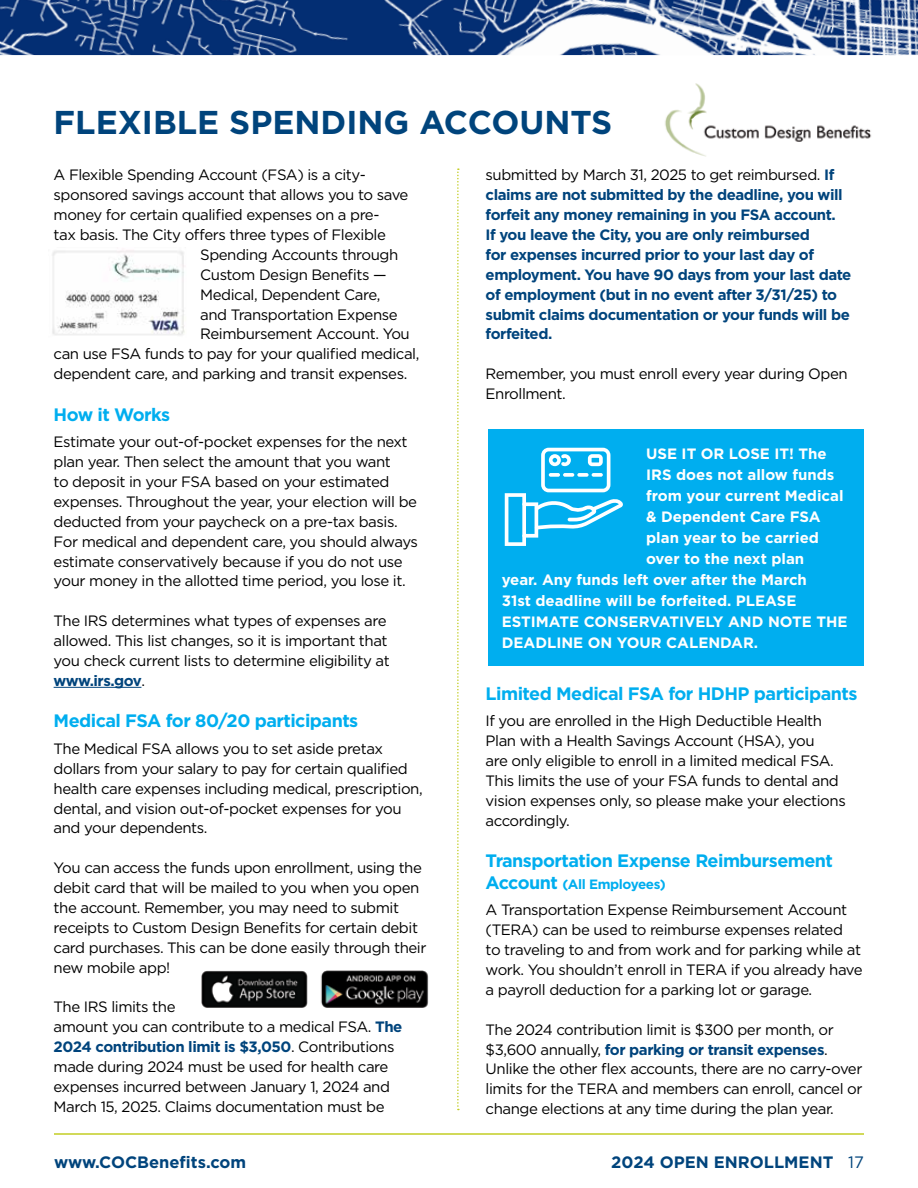
<style>
.page{position:relative;width:918px;height:1188px;background:#fff}
.page>*{position:absolute;margin:0;border:0;box-sizing:border-box;transform-origin:0 0}
.t1{font:700 33px "Gotham";color:#00447c}
.t2{font:700 18px "Gotham";letter-spacing:-.03em;color:#00aeef}
.t3{font:700 16.5px "Gotham";color:#00447c}
.t4{font:15px/19.8px "Gotham";letter-spacing:-.03em;color:#000}
.t5{font:700 15px/20px "Gotham";letter-spacing:-.03em;color:#00447c}
.t6{font:700 15px "Gotham";color:#fff}
.t7{font:700 13.5px "Gotham";letter-spacing:-.03em;color:#00aeef}
.s1{font-weight:700;color:#00447c}
.s2{font-weight:400;color:#000}
.s3{font-size:18px}
.s4{font-weight:400}
</style>
<div class="page">
<hr style="left:54px;top:1133px;width:810px;height:2px;background:#c2cd23">
<img style="left:0;top:0;width:918px;height:55px">
<svg style="left:457px;top:168px;width:2px;height:942px"></svg>
<hr style="left:54px;top:687px;width:87px;height:1px;background:#00447c">
<img style="left:52px;top:250px;width:133px;height:86px">
<div style="left:488px;top:429px;width:376px;height:237px;background:#00aeef"></div>
<svg style="left:505px;top:448px;width:118px;height:98px"></svg>
<img style="left:201px;top:970px;width:228px;height:37px">
<img style="left:665px;top:83px;width:207px;height:74px">
<h1 class="t1" style="left:54px;top:101px;width:560px">FLEXIBLE SPENDING ACCOUNTS</h1>
<p class="t4" style="left:54px;top:165px;width:314px">A Flexible Spending Account (FSA) is a city-</p>
<p class="t4" style="left:54px;top:185px;width:356px">sponsored savings account that allows you to save</p>
<p class="t4" style="left:54px;top:205px;width:327px">money for certain qualified expenses on a pre-</p>
<p class="t4" style="left:54px;top:225px;width:334px">tax basis. The City offers three types of Flexible</p>
<p class="t4" style="left:200px;top:244px;width:200px">Spending Accounts through</p>
<p class="t4" style="left:200px;top:264px;width:188px">Custom Design Benefits —</p>
<p class="t4" style="left:200px;top:284px;width:182px">Medical, Dependent Care,</p>
<p class="t4" style="left:200px;top:304px;width:199px">and Transportation Expense</p>
<p class="t4" style="left:200px;top:324px;width:211px">Reimbursement Account. You</p>
<p class="t4" style="left:54px;top:344px;width:367px">can use FSA funds to pay for your qualified medical,</p>
<p class="t4" style="left:54px;top:364px;width:355px">dependent care, and parking and transit expenses.</p>
<p class="t2" style="left:54px;top:402px;width:118px">How it Works</p>
<p class="t4" style="left:54px;top:432px;width:366px">Estimate your out-of-pocket expenses for the next plan year. Then select the amount that you want<br>to deposit in your FSA based on your estimated expenses. Throughout the year, your election will be deducted from your paycheck on a pre-tax basis.<br>For medical and dependent care, you should always estimate conservatively because if you do not use your money in the allotted time period, you lose it.</p>
<p class="t4" style="left:54px;top:611px;width:338px">The IRS determines what types of expenses are allowed. This list changes, so it is important that you check current lists to determine eligibility at <span class="s1">www.irs.gov</span>.</p>
<p class="t2" style="left:54px;top:709px;width:306px">Medical FSA for 80/20 participants</p>
<p class="t4" style="left:54px;top:738px;width:371px">The Medical FSA allows you to set aside pretax dollars from your salary to pay for certain qualified health care expenses including medical, prescription, dental, and vision out-of-pocket expenses for you and your dependents.</p>
<p class="t4" style="left:54px;top:858px;width:374px">You can access the funds upon enrollment, using the debit card that will be mailed to you when you open the account. Remember, you may need to submit receipts to Custom Design Benefits for certain debit card purchases. This can be done easily through their new mobile app!</p>
<p class="t4" style="left:54px;top:997px;width:350px">The IRS limits the<br>amount you can contribute to a medical FSA. <span class="s1">The 2024 contribution limit is $3,050</span>. Contributions made during 2024 must be used for health care expenses incurred between January 1, 2024 and March 15, 2025. Claims documentation must be</p>
<p class="t5" style="left:486px;top:165px;width:367px"><span class="s2">submitted by March 31, 2025 to get reimbursed.</span> If claims are not submitted by the deadline, you will forfeit any money remaining in you FSA account.<br>If you leave the City, you are only reimbursed<br>for expenses incurred prior to your last day of employment. You have 90 days from your last date of employment (but in no event after 3/31/25) to submit claims documentation or your funds will be forfeited.</p>
<p class="t4" style="left:486px;top:364px;width:364px">Remember, you must enroll every year during Open<br>Enrollment.</p>
<p class="t6" style="left:646px;top:444px;width:182px">USE IT OR LOSE IT! The</p>
<p class="t6" style="left:646px;top:465px;width:190px">IRS does not allow funds</p>
<p class="t6" style="left:646px;top:486px;width:199px">from your current Medical</p>
<p class="t6" style="left:646px;top:507px;width:176px">&amp; Dependent Care FSA</p>
<p class="t6" style="left:646px;top:528px;width:174px">plan year to be carried</p>
<p class="t6" style="left:646px;top:549px;width:160px">over to the next plan</p>
<p class="t6" style="left:502px;top:570px;width:307px">year. Any funds left over after the March</p>
<p class="t6" style="left:502px;top:591px;width:296px">31st deadline will be forfeited. PLEASE</p>
<p class="t6" style="left:502px;top:612px;width:347px">ESTIMATE CONSERVATIVELY AND NOTE THE</p>
<p class="t6" style="left:502px;top:633px;width:258px">DEADLINE ON YOUR CALENDAR.</p>
<p class="t2" style="left:486px;top:681px;width:373px">Limited Medical FSA for HDHP participants</p>
<p class="t4" style="left:486px;top:711px;width:362px">If you are enrolled in the High Deductible Health Plan with a Health Savings Account (HSA), you<br>are only eligible to enroll in a limited medical FSA.<br>This limits the use of your FSA funds to dental and vision expenses only, so please make your elections accordingly.</p>
<p class="t2" style="left:486px;top:849px;width:349px">Transportation Expense Reimbursement</p>
<p class="t7" style="left:486px;top:875px;width:182px"><span class="s3">Account</span> (All Employees)</p>
<p class="t4" style="left:486px;top:900px;width:379px">A Transportation Expense Reimbursement Account (TERA) can be used to reimburse expenses related<br>to traveling to and from work and for parking while at work. You shouldn’t enroll in TERA if you already have a payroll deduction for a parking lot or garage.</p>
<p class="t4" style="left:486px;top:1019px;width:378px">The 2024 contribution limit is $300 per month, or $3,600 annually, <span class="s1">for parking or transit expenses</span>.<br>Unlike the other flex accounts, there are no carry-over limits for the TERA and members can enroll, cancel or change elections at any time during the plan year.</p>
<p class="t3" style="left:54px;top:1151px;width:194px">www.COCBenefits.com</p>
<p class="t3" style="left:611px;top:1152px;width:254px">2024 OPEN ENROLLMENT <span class="s4">17</span></p>
</div>
